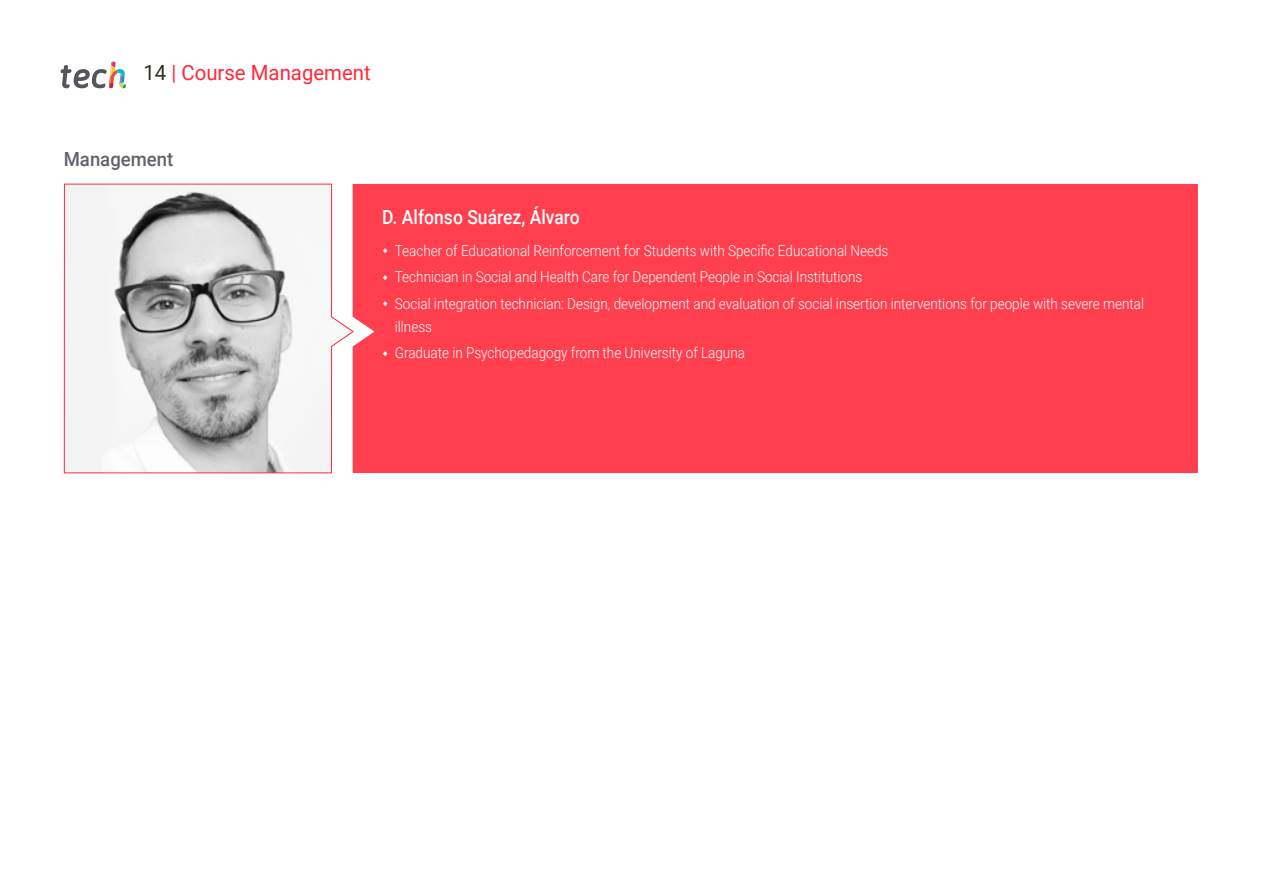
<style>
.page{position:relative;width:1263px;height:893px;background:#fff}
.page>*{position:absolute;margin:0;border:0;box-sizing:border-box;transform-origin:0 0}
.t1{font:21px "Roboto";color:#ff293a}
.t2{font:500 19.5px "Roboto";color:#fff;scale:.9 1}
.t3{font:500 19.5px "Roboto";color:#61646a;scale:.95 1}
.t4{font:300 15px/26.7px "Roboto";color:#fff;scale:.9 1}
.s1{color:#312e20}
</style>
<div class="page">
<svg style="left:61px;top:62px;width:65px;height:27px"></svg>
<div style="left:354px;top:184px;width:844px;height:289px;background:#ff3e4e"></div>
<svg style="left:64px;top:184px;width:290px;height:289px"></svg>
<svg style="left:383px;top:248px;width:4px;height:5px"></svg>
<svg style="left:383px;top:275px;width:4px;height:5px"></svg>
<svg style="left:383px;top:302px;width:4px;height:5px"></svg>
<svg style="left:383px;top:351px;width:4px;height:5px"></svg>
<h1 class="t1" style="left:144px;top:57px;width:229px"><span class="s1">14</span> | Course Management</h1>
<h2 class="t3" style="left:64px;top:145px;width:117px">Management</h2>
<h2 class="t2" style="left:382px;top:203px;width:221px">D. Alfonso Suárez, Álvaro</h2>
<p class="t4" style="left:395px;top:236px;width:834px">Teacher of Educational Reinforcement for Students with Specific Educational Needs<br>Technician in Social and Health Care for Dependent People in Social Institutions<br>Social integration technician: Design, development and evaluation of social insertion interventions for people with severe mental</p>
<p class="t4" style="left:395px;top:312px;width:390px">illness<br>Graduate in Psychopedagogy from the University of Laguna</p>
</div>
